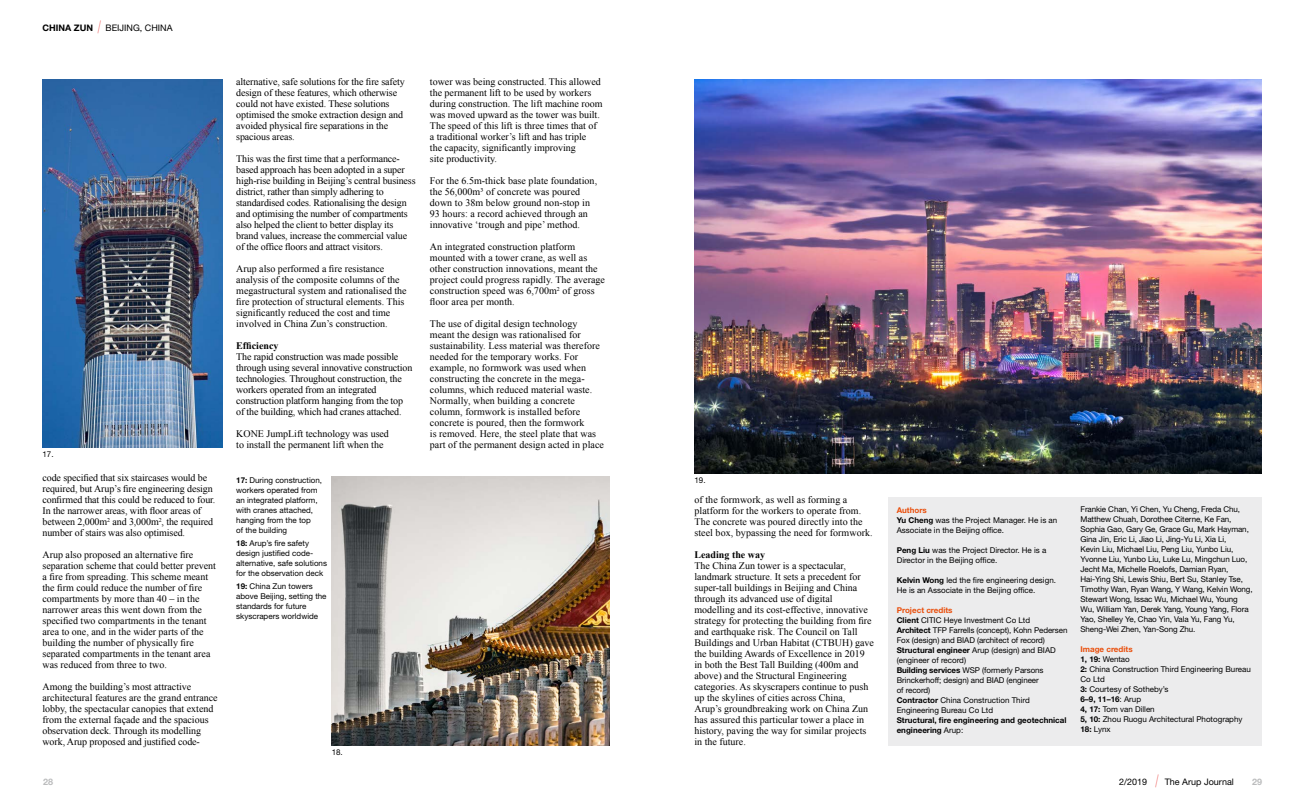
<style>
.page{position:relative;width:1304px;height:808px;background:#fff}
.page>*{position:absolute;margin:0;border:0;box-sizing:border-box;transform-origin:0 0}
.t1{font:10px/11px "Times New Roman";color:#000}
.t2{font:700 10px "Times New Roman";color:#000}
.t3{font:9px "Helvetica Neue";color:#000}
.t4{font:700 9px "Helvetica Neue";color:#bbbcbd}
.t5{font:8px/10px "Helvetica Neue";color:#000}
.t6{font:700 8px/10px "Helvetica Neue";color:#000}
.s1{font-weight:700}
.s2{font-weight:900;font-style:italic;font-stretch:expanded;font-size:17.2px;color:#e5201d}
.s3{font-weight:700;color:#e94d0a}
.s4{font-weight:400}
</style>
<div class="page">
<img style="left:694px;top:79px;width:567px;height:394px">
<img style="left:332px;top:476px;width:277px;height:270px">
<img style="left:43px;top:79px;width:179px;height:369px">
<div style="left:888px;top:497px;width:373px;height:249px;background:#ececed"></div>
<p class="t3" style="left:43px;top:22px;width:132px"><span class="s1">CHINA ZUN</span> <span class="s2">|</span> BEIJING, CHINA</p>
<p class="t5" style="left:43px;top:449px;width:13px">17.</p>
<p class="t1" style="left:43px;top:472px;width:174px">code specified that six staircases would be required, but Arup’s fire engineering design confirmed that this could be reduced to four.<br>In the narrower areas, with floor areas of between 2,000m<sup>2</sup> and 3,000m<sup>2</sup>, the required number of stairs was also optimised.</p>
<p class="t1" style="left:43px;top:549px;width:175px">Arup also proposed an alternative fire separation scheme that could better prevent a fire from spreading. This scheme meant the firm could reduce the number of fire compartments by more than 40 – in the narrower areas this went down from the specified two compartments in the tenant area to one, and in the wider parts of the building the number of physically fire separated compartments in the tenant area was reduced from three to two.</p>
<p class="t1" style="left:43px;top:681px;width:177px">Among the building’s most attractive architectural features are the grand entrance lobby, the spectacular canopies that extend from the external façade and the spacious observation deck. Through its modelling work, Arup proposed and justified code-</p>
<p class="t1" style="left:236px;top:76px;width:170px">alternative, safe solutions for the fire safety design of these features, which otherwise could not have existed. These solutions optimised the smoke extraction design and avoided physical fire separations in the spacious areas.</p>
<p class="t1" style="left:236px;top:153px;width:181px">This was the first time that a performance&shy;based approach has been adopted in a super high-rise building in Beijing’s central business district, rather than simply adhering to standardised codes. Rationalising the design and optimising the number of compartments also helped the client to better display its brand values, increase the commercial value of the office floors and attract visitors.</p>
<p class="t1" style="left:236px;top:263px;width:172px">Arup also performed a fire resistance analysis of the composite columns of the megastructural system and rationalised the fire protection of structural elements. This significantly reduced the cost and time involved in China Zun’s construction.</p>
<p class="t2" style="left:236px;top:339px;width:44px">Efficiency</p>
<p class="t1" style="left:236px;top:351px;width:178px">The rapid construction was made possible through using several innovative construction technologies. Throughout construction, the workers operated from an integrated construction platform hanging from the top of the building, which had cranes attached.</p>
<p class="t1" style="left:236px;top:428px;width:154px">KONE JumpLift technology was used to install the permanent lift when the</p>
<p class="t5" style="left:236px;top:475px;width:87px"><span class="s1">17:</span> During construction, workers operated from an integrated platform, with cranes attached, hanging from the top<br>of the building</p>
<p class="t5" style="left:236px;top:538px;width:92px"><span class="s1">18:</span> Arup’s fire safety design justified code&shy;alternative, safe solutions for the observation deck</p>
<p class="t5" style="left:236px;top:581px;width:92px"><span class="s1">19:</span> China Zun towers above Beijing, setting the standards for future skyscrapers worldwide</p>
<p class="t1" style="left:430px;top:76px;width:174px">tower was being constructed. This allowed the permanent lift to be used by workers during construction. The lift machine room was moved upward as the tower was built.<br>The speed of this lift is three times that of a traditional worker’s lift and has triple<br>the capacity, significantly improving<br>site productivity.</p>
<p class="t1" style="left:430px;top:175px;width:169px">For the 6.5m-thick base plate foundation, the 56,000m³ of concrete was poured down to 38m below ground non-stop in 93 hours: a record achieved through an innovative ‘trough and pipe’ method.</p>
<p class="t1" style="left:430px;top:241px;width:177px">An integrated construction platform mounted with a tower crane, as well as other construction innovations, meant the project could progress rapidly. The average construction speed was 6,700m<sup>2</sup> of gross floor area per month.</p>
<p class="t1" style="left:430px;top:318px;width:176px">The use of digital design technology meant the design was rationalised for sustainability. Less material was therefore needed for the temporary works. For example, no formwork was used when constructing the concrete in the mega&shy;columns, which reduced material waste.<br>Normally, when building a concrete column, formwork is installed before concrete is poured, then the formwork<br>is removed. Here, the steel plate that was part of the permanent design acted in place</p>
<p class="t5" style="left:332px;top:747px;width:13px">18.</p>
<p class="t5" style="left:694px;top:475px;width:13px">19.</p>
<p class="t1" style="left:694px;top:494px;width:180px">of the formwork, as well as forming a platform for the workers to operate from.<br>The concrete was poured directly into the steel box, bypassing the need for formwork.</p>
<p class="t2" style="left:694px;top:548px;width:72px">Leading the way</p>
<p class="t1" style="left:694px;top:560px;width:181px">The China Zun tower is a spectacular, landmark structure. It sets a precedent for super-tall buildings in Beijing and China through its advanced use of digital modelling and its cost-effective, innovative strategy for protecting the building from fire and earthquake risk. The Council on Tall Buildings and Urban Habitat (CTBUH) gave the building Awards of Excellence in 2019 in both the Best Tall Building (400m and above) and the Structural Engineering categories. As skyscrapers continue to push up the skylines of cities across China, Arup’s groundbreaking work on China Zun has assured this particular tower a place in history, paving the way for similar projects in the future.</p>
<p class="t5" style="left:897px;top:505px;width:162px"><span class="s3">Authors<br></span><span class="s1">Yu Cheng</span> was the Project Manager. He is an<br>Associate in the Beijing office.</p>
<p class="t5" style="left:897px;top:545px;width:151px"><span class="s1">Peng Liu</span> was the Project Director. He is a<br>Director in the Beijing office.</p>
<p class="t5" style="left:897px;top:575px;width:161px"><span class="s1">Kelvin Wong</span> led the fire engineering design.<br>He is an Associate in the Beijing office.</p>
<p class="t5" style="left:897px;top:605px;width:172px"><span class="s3">Project credits<br></span><span class="s1">Client</span> CITIC Heye Investment Co Ltd<br><span class="s1">Architect</span> TFP Farrells (concept), Kohn Pedersen Fox (design) and BIAD (architect of record)<br><span class="s1">Structural engineer</span> Arup (design) and BIAD (engineer of record)<br><span class="s1">Building services</span> WSP (formerly Parsons Brinckerhoff; design) and BIAD (engineer<br>of record)<br><span class="s1">Contractor</span> China Construction Third Engineering Bureau Co Ltd</p>
<p class="t6" style="left:897px;top:715px;width:171px">Structural, fire engineering and geotechnical engineering <span class="s4">Arup:</span></p>
<p class="t5" style="left:1080px;top:504px;width:174px">Frankie Chan, Yi Chen, Yu Cheng, Freda Chu, Matthew Chuah, Dorothee Citerne, Ke Fan, Sophia Gao, Gary Ge, Grace Gu, Mark Hayman, Gina Jin, Eric Li, Jiao Li, Jing-Yu Li, Xia Li,<br>Kevin Liu, Michael Liu, Peng Liu, Yunbo Liu, Yvonne Liu, Yunbo Liu, Luke Lu, Mingchun Luo, Jecht Ma, Michelle Roelofs, Damian Ryan, Hai-Ying Shi, Lewis Shiu, Bert Su, Stanley Tse, Timothy Wan, Ryan Wang, Y Wang, Kelvin Wong, Stewart Wong, Issac Wu, Michael Wu, Young Wu, William Yan, Derek Yang, Young Yang, Flora Yao, Shelley Ye, Chao Yin, Vala Yu, Fang Yu, Sheng-Wei Zhen, Yan-Song Zhu.</p>
<p class="t5" style="left:1080px;top:644px;width:172px"><span class="s3">Image credits<br></span><span class="s1">1, 19:</span> Wentao<br><span class="s1">2:</span> China Construction Third Engineering Bureau<br>Co Ltd<br><span class="s1">3:</span> Courtesy of Sotheby’s<br><span class="s1">6–9, 11–16</span>: Arup<br><span class="s1">4, 17:</span> Tom van Dillen<br><span class="s1">5, 10:</span> Zhou Ruogu Architectural Photography<br><span class="s1">18:</span> Lynx</p>
<p class="t4" style="left:43px;top:776px;width:12px">28</p>
<p class="t3" style="left:1119px;top:776px;width:30px">2/2019</p>
<p class="t3" style="left:1154px;top:776px;width:82px"><span class="s2">|</span> The Arup Journal</p>
<p class="t4" style="left:1252px;top:776px;width:12px">29</p>
</div>
